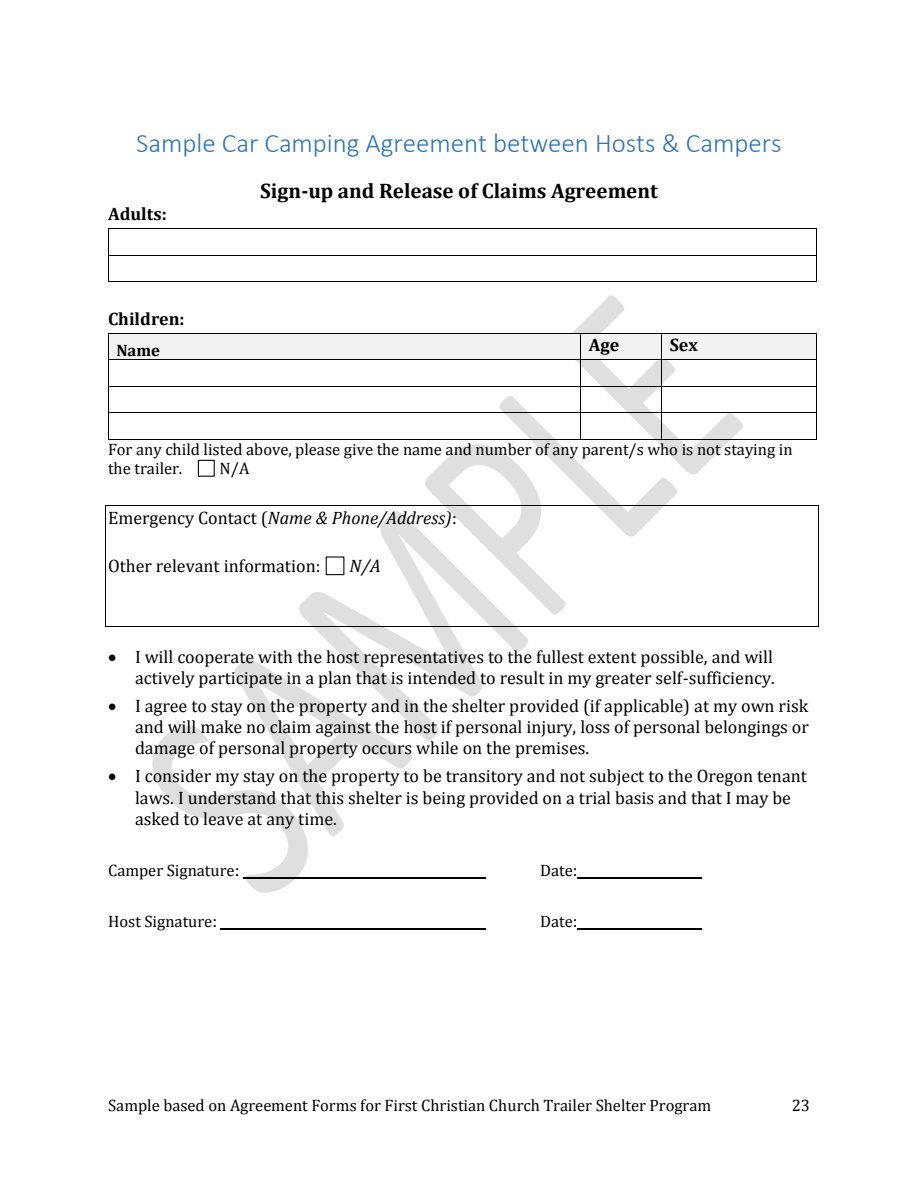
<style>
.page{position:relative;width:918px;height:1188px;background:#fff}
.page>*{position:absolute;margin:0;border:0;box-sizing:border-box;transform-origin:0 0}
.t1{font:300 27px "Calibri";color:#2e74b5}
.t2{font:700 21px "Cambria";color:#000}
.t3{font:18px/21.1px "Cambria";color:#000;text-align:right}
.t4{font:italic 18px "Cambria";color:#000}
.t5{font:700 18px "Cambria";color:#000}
.t6{font:16.5px/19.2px "Cambria";color:#000}
.t7{font:700 16.5px "Cambria";color:#000}
.s1{font-style:normal}
.s2{font-size:18px}
</style>
<div class="page">
<svg style="left:152px;top:658px;width:260px;height:235px"></svg>
<svg style="left:299px;top:511px;width:229px;height:230px"></svg>
<hr style="left:109px;top:229px;width:708px;height:1px;background:#000">
<hr style="left:109px;top:255px;width:708px;height:1px;background:#000">
<svg style="left:108px;top:229px;width:1px;height:53px"></svg>
<hr style="left:109px;top:281px;width:708px;height:1px;background:#000">
<div style="left:109px;top:334px;width:471px;height:25px;background:#f2f2f2"></div>
<div style="left:662px;top:334px;width:154px;height:25px;background:#f2f2f2"></div>
<hr style="left:109px;top:333px;width:471px;height:1px;background:#000">
<hr style="left:662px;top:333px;width:155px;height:1px;background:#000">
<hr style="left:109px;top:359px;width:471px;height:1px;background:#000">
<hr style="left:662px;top:359px;width:155px;height:1px;background:#000">
<hr style="left:109px;top:386px;width:471px;height:1px;background:#000">
<hr style="left:662px;top:386px;width:155px;height:1px;background:#000">
<hr style="left:109px;top:412px;width:471px;height:1px;background:#000">
<hr style="left:662px;top:412px;width:155px;height:1px;background:#000">
<svg style="left:108px;top:333px;width:1px;height:107px"></svg>
<hr style="left:109px;top:439px;width:471px;height:1px;background:#000">
<svg style="left:425px;top:295px;width:318px;height:320px"></svg>
<hr style="left:662px;top:439px;width:155px;height:1px;background:#000">
<div style="left:198px;top:460px;width:17px;height:17px;border:1px solid #000"></div>
<hr style="left:106px;top:505px;width:712px;height:1px;background:#000">
<svg style="left:105px;top:505px;width:1px;height:28px"></svg>
<svg style="left:818px;top:505px;width:1px;height:28px"></svg>
<div style="left:326px;top:556px;width:18px;height:19px;border:1px solid #000"></div>
<hr style="left:105px;top:533px;width:1px;height:48px;background:#000">
<hr style="left:818px;top:533px;width:1px;height:48px;background:#000">
<hr style="left:106px;top:626px;width:712px;height:1px;background:#000">
<hr style="left:105px;top:581px;width:1px;height:45px;background:#000">
<hr style="left:818px;top:581px;width:1px;height:45px;background:#000">
<hr style="left:243px;top:877px;width:243px;height:1px;background:#000">
<hr style="left:578px;top:877px;width:124px;height:1px;background:#000">
<hr style="left:221px;top:928px;width:265px;height:1px;background:#000">
<hr style="left:578px;top:928px;width:124px;height:1px;background:#000">
<h1 class="t1" style="left:136px;top:132px;width:647px">Sample Car Camping Agreement between Hosts &amp; Campers</h1>
<p class="t2" style="left:260px;top:178px;width:399px">Sign-up and Release of Claims Agreement</p>
<p class="t5" style="left:108px;top:203px;width:60px">Adults:</p>
<p class="t5" style="left:108px;top:308px;width:78px">Children:</p>
<p class="t7" style="left:116px;top:340px;width:45px">Name</p>
<p class="t5" style="left:589px;top:334px;width:32px">Age</p>
<p class="t5" style="left:670px;top:334px;width:30px">Sex</p>
<p class="t6" style="left:108px;top:440px;width:686px">For any child listed above, please give the name and number of any parent/s who is not staying in the trailer.</p>
<p class="t6" style="left:220px;top:459px;width:31px">N/A</p>
<p class="t4" style="left:108px;top:507px;width:350px"><span class="s1">Emergency Contact (</span>Name &amp; Phone/Address)<span class="s1">:</span></p>
<p class="t3" style="left:108px;top:555px;width:214px">Other relevant information:</p>
<p class="t4" style="left:350px;top:555px;width:33px">N/A</p>
<p class="t3" style="left:108px;top:646px;width:668px">• I will cooperate with the host representatives to the fullest extent possible, and will actively participate in a plan that is intended to result in my greater self-sufficiency.</p>
<p class="t3" style="left:135px;top:695px;width:675px;text-align:justify;text-indent:-27px">• I agree to stay on the property and in the shelter provided (if applicable) at my own risk and will make no claim against the host if personal injury, loss of personal belongings or damage of personal property occurs while on the premises.</p>
<p class="t3" style="left:135px;top:765px;width:674px;text-align:left;text-indent:-27px">• I consider my stay on the property to be transitory and not subject to the Oregon tenant laws. I understand that this shelter is being provided on a trial basis and that I may be asked to leave at any time.</p>
<p class="t6" style="left:108px;top:860px;width:133px">Camper Signature<span class="s2">:</span></p>
<p class="t6" style="left:540px;top:860px;width:39px">Date<span class="s2">:</span></p>
<p class="t6" style="left:108px;top:912px;width:111px">Host Signature<span class="s2">:</span></p>
<p class="t6" style="left:540px;top:912px;width:39px">Date<span class="s2">:</span></p>
<p class="t6" style="left:108px;top:1095px;width:605px">Sample based on Agreement Forms for First Christian Church Trailer Shelter Program</p>
<p class="t6" style="left:792px;top:1095px;width:20px">23</p>
</div>
